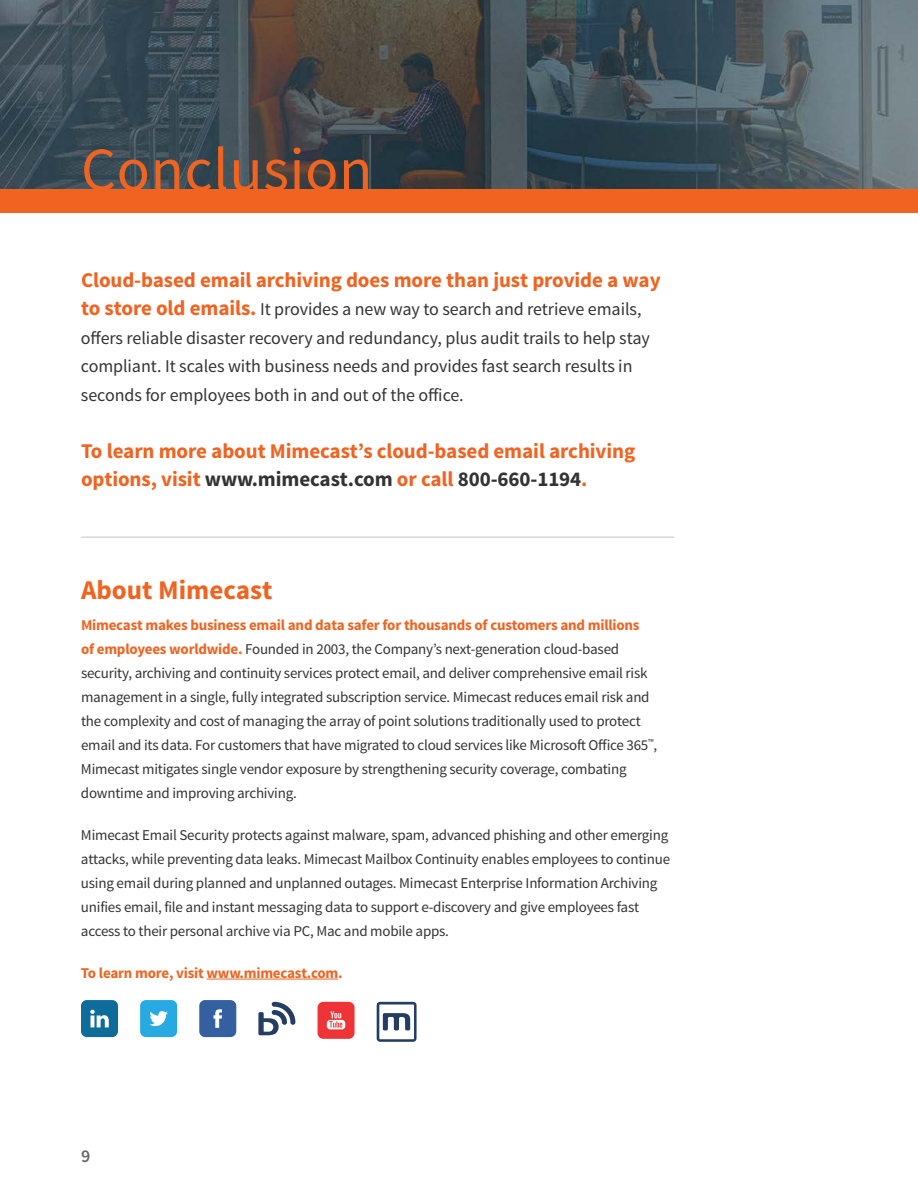
<style>
.page{position:relative;width:918px;height:1188px;background:#fff}
.page>*{position:absolute;margin:0;border:0;box-sizing:border-box;transform-origin:0 0}
.t1{font:61.5px "Source Sans Pro";letter-spacing:.01em;color:#ef6421}
.t2{font:700 27px "Source Sans Pro";color:#ef6421}
.t3{font:700 21px/28.5px "Source Sans Pro";letter-spacing:-.005em;color:#f06321}
.t4{font:18px/28.5px "Source Sans Pro";letter-spacing:-.005em;color:#333}
.t5{font:600 18px "Source Sans Pro";color:#666}
.t6{font:15px/24px "Source Sans Pro";letter-spacing:-.015em;color:#333}
.t7{font:700 15px "Source Sans Pro";letter-spacing:-.015em;color:#ef6421}
.s1{font-weight:700;font-size:21px;color:#f06321}
.s2{color:#333}
.s3{font-weight:700;color:#ef6421}
</style>
<div class="page">
<img style="left:0;top:0;width:918px;height:189px">
<div style="left:0;top:189px;width:918px;height:24px;background:#f06321"></div>
<hr style="left:207px;top:979px;width:131px;height:1px;background:#ef6421">
<hr style="left:81px;top:537px;width:593px;height:1px;background:#c4c4c4">
<svg style="left:258px;top:1002px;width:37px;height:33px"></svg>
<svg style="left:377px;top:1002px;width:40px;height:40px"></svg>
<svg style="left:199px;top:1000px;width:37px;height:37px"></svg>
<svg style="left:140px;top:1000px;width:37px;height:37px"></svg>
<svg style="left:81px;top:1000px;width:37px;height:37px"></svg>
<svg style="left:318px;top:1002px;width:37px;height:37px"></svg>
<h1 class="t1" style="left:81px;top:132px;width:293px">Conclusion</h1>
<h3 class="t3" style="left:81px;top:266px;width:581px">Cloud-based email archiving does more than just provide a way</h3>
<p class="t4" style="left:81px;top:295px;width:570px"><span class="s1">to store old emails.</span> It provides a new way to search and retrieve emails, offers reliable disaster recovery and redundancy, plus audit trails to help stay compliant. It scales with business needs and provides fast search results in seconds for employees both in and out of the office.</p>
<h3 class="t3" style="left:81px;top:437px;width:556px">To learn more about Mimecast’s cloud-based email archiving options, visit <span class="s2">www.mimecast.com</span> or call <span class="s2">800-660-1194</span>.</h3>
<h2 class="t2" style="left:81px;top:573px;width:193px">About Mimecast</h2>
<p class="t6" style="left:81px;top:613px;width:578px"><span class="s3">Mimecast makes business email and data safer for thousands of customers and millions<br>of employees worldwide.</span> Founded in 2003, the Company’s next-generation cloud-based security, archiving and continuity services protect email, and deliver comprehensive email risk management in a single, fully integrated subscription service. Mimecast reduces email risk and the complexity and cost of managing the array of point solutions traditionally used to protect email and its data. For customers that have migrated to cloud services like Microsoft Office 365<sup>™</sup>, Mimecast mitigates single vendor exposure by strengthening security coverage, combating downtime and improving archiving.</p>
<p class="t6" style="left:81px;top:823px;width:591px">Mimecast Email Security protects against malware, spam, advanced phishing and other emerging attacks, while preventing data leaks. Mimecast Mailbox Continuity enables employees to continue using email during planned and unplanned outages. Mimecast Enterprise Information Archiving unifies email, file and instant messaging data to support e-discovery and give employees fast access to their personal archive via PC, Mac and mobile apps.</p>
<p class="t7" style="left:81px;top:963px;width:263px">To learn more, visit www.mimecast.com.</p>
<p class="t5" style="left:81px;top:1144px;width:11px">9</p>
</div>
